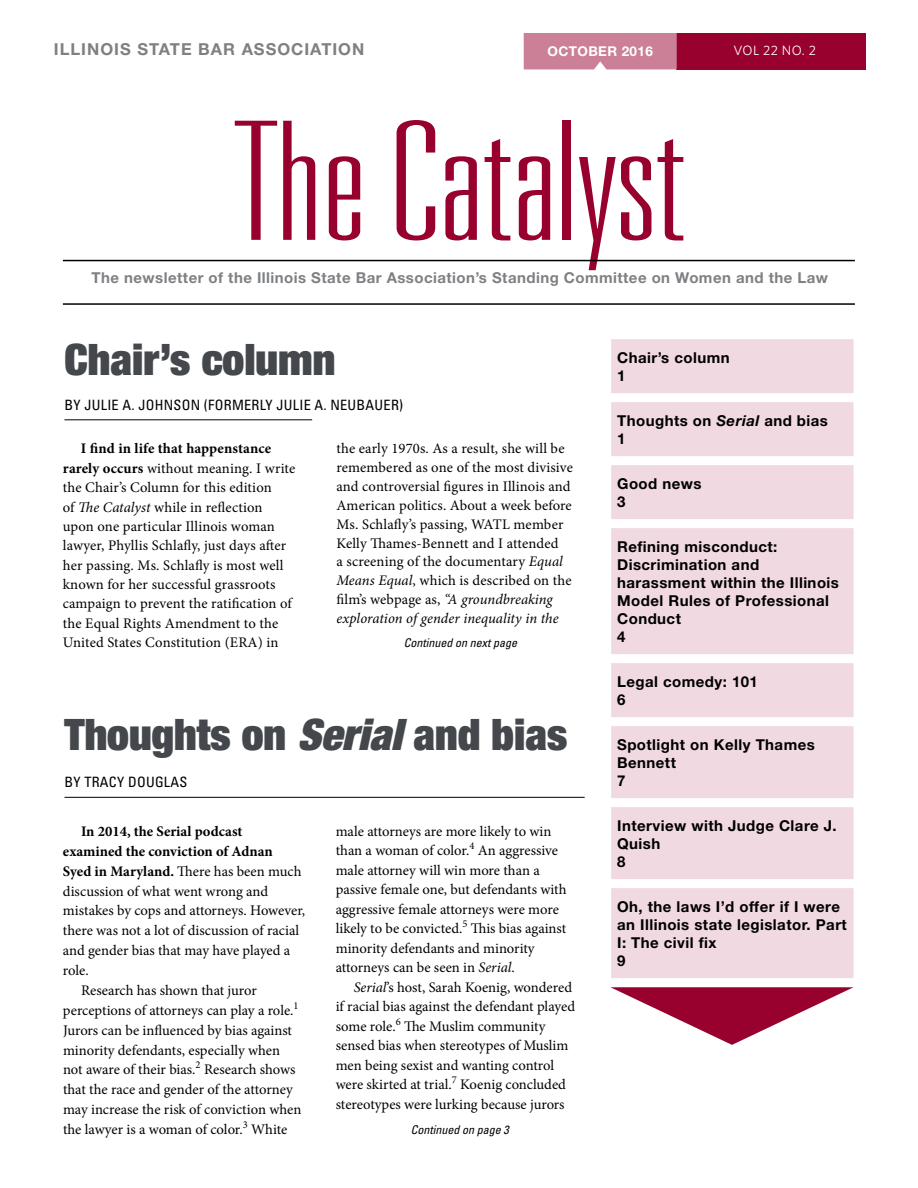
<style>
.page{position:relative;width:918px;height:1188px;background:#fff}
.page>*{position:absolute;margin:0;border:0;box-sizing:border-box;transform-origin:0 0}
.t1{font:100 ultra-condensed 165px "Univers LT Std";color:#98002e;scale:1.41 1}
.t2{font:900 condensed 43.5px "Helvetica Neue LT Std";color:#44484d}
.t3{font:700 16.5px "Helvetica Neue LT Std";letter-spacing:.06em;color:#7e8083}
.t4{font:700 15px/18px "Helvetica Neue LT Std";letter-spacing:.03em;color:#000}
.t5{font:700 15px "Helvetica Neue LT Std";letter-spacing:.03em;color:#7e8083}
.t6{font:14.7px/19.5px "Minion Pro";color:#000}
.t7{font:700 14.7px "Minion Pro";color:#000}
.t8{font:condensed 14.25px "Univers LT Std";letter-spacing:.02em;color:#000}
.t9{font:700 13.5px "Helvetica Neue LT Std";letter-spacing:.03em;color:#fff}
.t10{font:13.5px "Whitney";letter-spacing:.025em;color:#fff}
.t11{font:italic condensed 12px "Univers LT Std";color:#000}
.s1{font-weight:700}
.s2{font-style:italic}
</style>
<div class="page">
<div style="left:677px;top:33px;width:189px;height:36px;background:#98002e"></div>
<div style="left:524px;top:33px;width:153px;height:36px;background:#cb8097"></div>
<hr style="left:63px;top:260px;width:792px;height:1px;background:#000">
<hr style="left:63px;top:303px;width:792px;height:2px;background:#000">
<svg style="left:610px;top:987px;width:244px;height:58px"></svg>
<hr style="left:64px;top:797px;width:521px;height:1px;background:#000">
<div style="left:611px;top:339px;width:243px;height:54px;background:#f0d9e0"></div>
<div style="left:611px;top:402px;width:243px;height:54px;background:#f0d9e0"></div>
<div style="left:611px;top:465px;width:243px;height:54px;background:#f0d9e0"></div>
<div style="left:611px;top:528px;width:243px;height:126px;background:#f0d9e0"></div>
<div style="left:611px;top:663px;width:243px;height:54px;background:#f0d9e0"></div>
<div style="left:611px;top:726px;width:243px;height:72px;background:#f0d9e0"></div>
<div style="left:611px;top:807px;width:243px;height:72px;background:#f0d9e0"></div>
<div style="left:611px;top:888px;width:243px;height:90px;background:#f0d9e0"></div>
<hr style="left:64px;top:419px;width:248px;height:1px;background:#000">
<p class="t3" style="left:54px;top:39px;width:312px">Illinois state bar association</p>
<p class="t9" style="left:547px;top:43px;width:107px">October 2016</p>
<p class="t10" style="left:733px;top:41px;width:84px">VOL 22 NO. 2</p>
<h1 class="t1" style="left:236px;top:97px;width:320px">The Catalyst</h1>
<p class="t5" style="left:92px;top:269px;width:738px">The newsletter of the Illinois State Bar Association’s Standing Committee on Women and the Law</p>
<h2 class="t2" style="left:64px;top:331px;width:272px">Chair’s column</h2>
<p class="t8" style="left:64px;top:395px;width:340px">BY JULIE A. JOHNSON (FORMERLY JULIE A. NEUBAUER)</p>
<p class="t6" style="left:63px;top:439px;width:234px;text-indent:18px"><span class="s1">I find in life that happenstance rarely occurs</span> without meaning. I write the Chair’s Column for this edition<br>of <span class="s2">The Catalyst</span> while in reflection upon one particular Illinois woman lawyer, Phyllis Schlafly, just days after her passing. Ms. Schlafly is most well known for her successful grassroots campaign to prevent the ratification of the Equal Rights Amendment to the United States Constitution (ERA) in</p>
<p class="t6" style="left:336px;top:439px;width:238px;line-height:18.9px">the early 1970s. As a result, she will be remembered as one of the most divisive and controversial figures in Illinois and American politics. About a week before Ms. Schlafly’s passing, WATL member Kelly Thames-Bennett and I attended<br>a screening of the documentary <span class="s2">Equal Means Equal</span>, which is described on the film’s webpage as, <span class="s2">“A groundbreaking exploration of gender inequality in the</span></p>
<p class="t11" style="left:404px;top:636px;width:115px">Continued on next page</p>
<h2 class="t2" style="left:64px;top:707px;width:504px">Thoughts on <span class="s2">Serial</span> and bias</h2>
<p class="t8" style="left:64px;top:773px;width:125px">BY TRACY DOUGLAS</p>
<p class="t7" style="left:81px;top:821px;width:163px">In 2014, the Serial podcast</p>
<p class="t7" style="left:63px;top:841px;width:211px">examined the conviction of Adnan</p>
<p class="t6" style="left:63px;top:861px;width:240px"><span class="s1">Syed in Maryland.</span> There has been much</p>
<p class="t6" style="left:63px;top:881px;width:207px">discussion of what went wrong and</p>
<p class="t6" style="left:63px;top:901px;width:244px">mistakes by cops and attorneys. However,</p>
<p class="t6" style="left:63px;top:921px;width:238px">there was not a lot of discussion of racial</p>
<p class="t6" style="left:63px;top:941px;width:229px">and gender bias that may have played a</p>
<p class="t6" style="left:63px;top:961px;width:27px">role.</p>
<p class="t6" style="left:81px;top:981px;width:177px">Research has shown that juror</p>
<p class="t6" style="left:63px;top:1000px;width:237px">perceptions of attorneys can play a role.<sup>1</sup></p>
<p class="t6" style="left:63px;top:1020px;width:231px">Jurors can be influenced by bias against</p>
<p class="t6" style="left:63px;top:1040px;width:219px">minority defendants, especially when</p>
<p class="t6" style="left:63px;top:1060px;width:234px">not aware of their bias.<sup>2</sup> Research shows</p>
<p class="t6" style="left:63px;top:1080px;width:231px">that the race and gender of the attorney</p>
<p class="t6" style="left:63px;top:1100px;width:240px">may increase the risk of conviction when</p>
<p class="t6" style="left:63px;top:1120px;width:226px">the lawyer is a woman of color.<sup>3</sup> White</p>
<p class="t6" style="left:336px;top:822px;width:232px">male attorneys are more likely to win than a woman of color.<sup>4</sup> An aggressive male attorney will win more than a passive female one, but defendants with aggressive female attorneys were more likely to be convicted.<sup>5</sup> This bias against minority defendants and minority attorneys can be seen in <span class="s2">Serial</span>.</p>
<p class="t6" style="left:336px;top:978px;width:241px;text-indent:18px"><span class="s2">Serial</span>’s host, Sarah Koenig, wondered if racial bias against the defendant played some role.<sup>6</sup> The Muslim community sensed bias when stereotypes of Muslim men being sexist and wanting control were skirted at trial.<sup>7</sup> Koenig concluded stereotypes were lurking because jurors</p>
<p class="t11" style="left:411px;top:1122px;width:99px">Continued on page 3</p>
<p class="t4" style="left:617px;top:348px;width:114px">Chair’s column<br>1</p>
<p class="t4" style="left:617px;top:411px;width:212px">Thoughts on <span class="s2">Serial</span> and bias<br>1</p>
<p class="t4" style="left:617px;top:474px;width:86px">Good news<br>3</p>
<p class="t4" style="left:617px;top:537px;width:223px">Refining misconduct:<br>Discrimination and harassment within the Illinois<br>Model Rules of Professional<br>Conduct<br>4</p>
<p class="t4" style="left:617px;top:672px;width:142px">Legal comedy: 101<br>6</p>
<p class="t4" style="left:617px;top:735px;width:199px">Spotlight on Kelly Thames<br>Bennett<br>7</p>
<p class="t4" style="left:617px;top:816px;width:221px">Interview with Judge Clare J.<br>Quish<br>8</p>
<p class="t4" style="left:617px;top:897px;width:231px">Oh, the laws I’d offer if I were an Illinois state legislator. Part<br>I: The civil fix<br>9</p>
</div>
